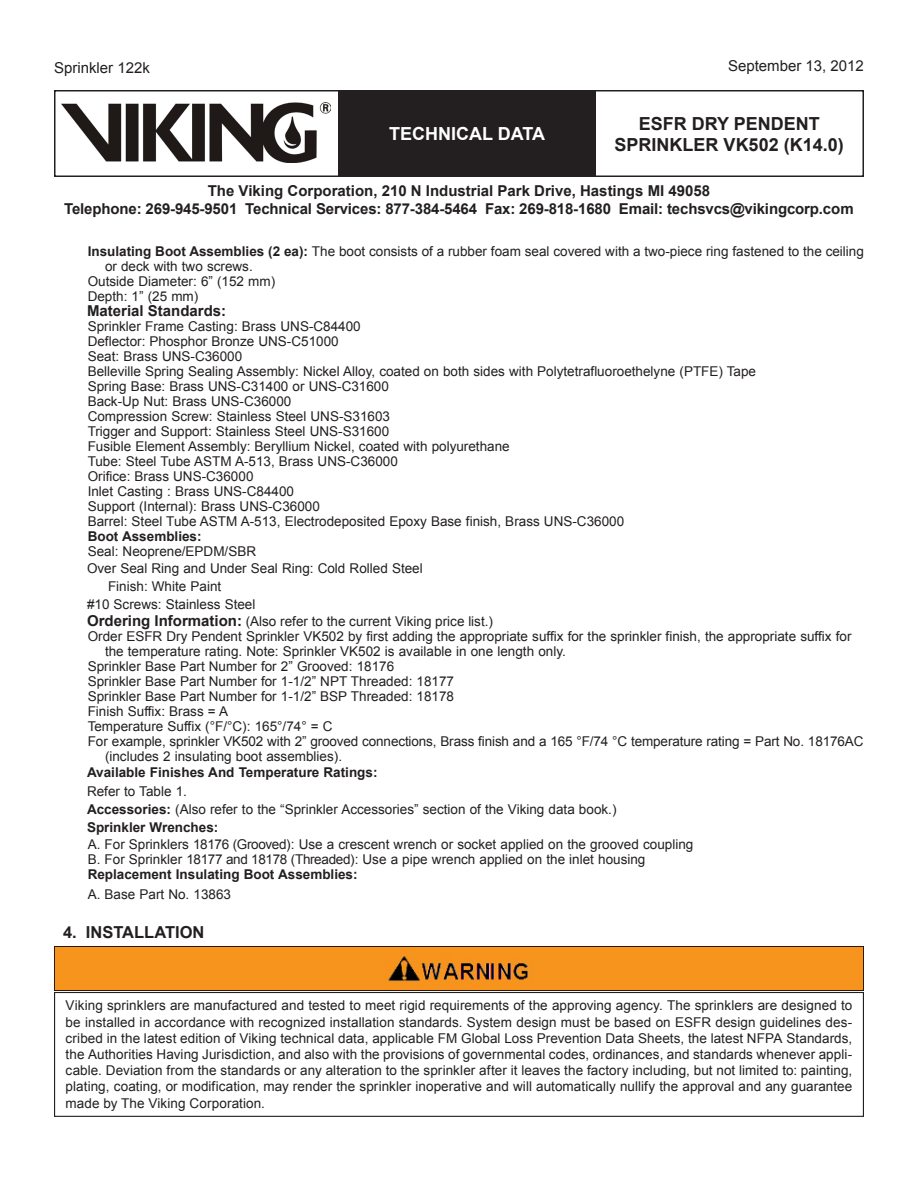
<style>
.page{position:relative;width:918px;height:1188px;background:#fff}
.page>*{position:absolute;margin:0;border:0;box-sizing:border-box;transform-origin:0 0}
.Product_Description{font:700 18px/21.6px "Arial";color:#231f20;text-align:center}
.Black_Header{font:700 18px "Arial";color:#fff}
.Heading{font:700 16.5px "Arial";color:#231f20}
.Viking{font:700 15px "Arial";letter-spacing:-.01em;color:#231f20}
.Heading_2{font:700 15px "Arial";color:#231f20}
.Right_Date{font:15px "Arial";color:#231f20}
.Left_Page_Number{font:15px "Arial";color:#231f20}
.Technical_Data{font:13.5px/15px "Arial";color:#231f20}
.body{font:13.5px/16.2px "Arial";letter-spacing:.005em;color:#231f20;text-align:justify}
.Body_Text{font:13.5px "Arial";color:#231f20}
.Heading_2-2{font:13.5px "Arial";color:#231f20}
.Body_Text-2{font:700 13.5px "Arial";color:#231f20}
.Technical_Data-2{font:700 13.5px "Arial";color:#231f20}
.s1{font-weight:700}
.s2{font-weight:700;font-size:15px}
</style>
<div class="page">
<div style="left:54px;top:90px;width:810px;height:87px;border:2px solid #231f20"></div>
<div style="left:338px;top:91px;width:258px;height:85px;background:#231f20"></div>
<img style="left:62px;top:102px;width:268px;height:60px">
<img style="left:54px;top:947px;width:810px;height:44px">
<div style="left:54px;top:992px;width:810px;height:125px;border:1px solid #231f20"></div>
<p class="Left_Page_Number" style="left:54px;top:58px;width:97px">Sprinkler 122k</p>
<p class="Black_Header" style="left:389px;top:121px;width:157px">TECHNICAL DATA</p>
<p class="Right_Date" style="left:728px;top:56px;width:137px">September 13, 2012</p>
<p class="Product_Description" style="left:615px;top:113px;width:231px">esfr dry pendent sprinkler Vk502 (k14.0)</p>
<p class="Viking" style="left:208px;top:180px;width:504px">The Viking Corporation, 210 N Industrial Park Drive, Hastings MI 49058</p>
<p class="Viking" style="left:64px;top:198px;width:791px">Telephone: 269-945-9501 Technical Services: 877-384-5464 Fax: 269-818-1680 Email: techsvcs@vikingcorp.com</p>
<p class="Technical_Data" style="left:105px;top:244px;width:760px;text-indent:-17px"><span class="s1">Insulating Boot Assemblies (2 ea):</span> The boot consists of a rubber foam seal covered with a two-piece ring fastened to the ceiling or deck with two screws.</p>
<p class="Technical_Data" style="left:88px;top:274px;width:189px">Outside Diameter: 6” (152 mm)</p>
<p class="Technical_Data" style="left:88px;top:289px;width:112px">Depth: 1” (25 mm)</p>
<p class="Heading_2" style="left:87px;top:301px;width:141px">Material Standards:</p>
<p class="Technical_Data" style="left:88px;top:319px;width:275px">Sprinkler Frame Casting: Brass UNS-C84400</p>
<p class="Technical_Data" style="left:88px;top:334px;width:252px">Deflector: Phosphor Bronze UNS-C51000</p>
<p class="Technical_Data" style="left:88px;top:349px;width:156px">Seat: Brass UNS-C36000</p>
<p class="Technical_Data" style="left:88px;top:364px;width:670px">Belleville Spring Sealing Assembly: Nickel Alloy, coated on both sides with Polytetrafluoroethelyne (PTFE) Tape</p>
<p class="Technical_Data" style="left:88px;top:379px;width:303px">Spring Base: Brass UNS-C31400 or UNS-C31600</p>
<p class="Technical_Data" style="left:88px;top:394px;width:205px">Back-Up Nut: Brass UNS-C36000</p>
<p class="Technical_Data" style="left:88px;top:409px;width:304px">Compression Screw: Stainless Steel UNS-S31603</p>
<p class="Technical_Data" style="left:88px;top:424px;width:303px">Trigger and Support: Stainless Steel UNS-S31600</p>
<p class="Technical_Data" style="left:88px;top:439px;width:424px">Fusible Element Assembly: Beryllium Nickel, coated with polyurethane</p>
<p class="Technical_Data" style="left:88px;top:454px;width:312px">Tube: Steel Tube ASTM A-513, Brass UNS-C36000</p>
<p class="Technical_Data" style="left:88px;top:469px;width:167px">Orifice: Brass UNS-C36000</p>
<p class="Technical_Data" style="left:88px;top:484px;width:208px">Inlet Casting : Brass UNS-C84400</p>
<p class="Technical_Data" style="left:88px;top:499px;width:234px">Support (Internal): Brass UNS-C36000</p>
<p class="Technical_Data" style="left:88px;top:514px;width:538px">Barrel: Steel Tube ASTM A-513, Electrodeposited Epoxy Base finish, Brass UNS-C36000</p>
<p class="Technical_Data-2" style="left:88px;top:527px;width:115px">Boot Assemblies:</p>
<p class="Technical_Data" style="left:88px;top:544px;width:170px">Seal: Neoprene/EPDM/SBR</p>
<p class="Body_Text" style="left:87px;top:559px;width:337px">Over Seal Ring and Under Seal Ring: Cold Rolled Steel</p>
<p class="Body_Text" style="left:108px;top:577px;width:115px">Finish: White Paint</p>
<p class="Body_Text" style="left:87px;top:596px;width:170px">#10 Screws: Stainless Steel</p>
<p class="Heading_2-2" style="left:87px;top:612px;width:408px"><span class="s2">Ordering Information:</span> (Also refer to the current Viking price list.)</p>
<p class="Technical_Data" style="left:105px;top:629px;width:748px;text-indent:-17px">Order ESFR Dry Pendent Sprinkler VK502 by first adding the appropriate suffix for the sprinkler finish, the appropriate suffix for the temperature rating. Note: Sprinkler VK502 is available in one length only.</p>
<p class="Technical_Data" style="left:88px;top:659px;width:308px">Sprinkler Base Part Number for 2” Grooved: 18176</p>
<p class="Technical_Data" style="left:88px;top:674px;width:368px">Sprinkler Base Part Number for 1-1/2” NPT Threaded: 18177</p>
<p class="Technical_Data" style="left:88px;top:689px;width:368px">Sprinkler Base Part Number for 1-1/2” BSP Threaded: 18178</p>
<p class="Technical_Data" style="left:88px;top:704px;width:142px">Finish Suffix: Brass = A</p>
<p class="Technical_Data" style="left:88px;top:719px;width:246px">Temperature Suffix (°F/°C): 165°/74° = C</p>
<p class="Technical_Data" style="left:105px;top:734px;width:760px;text-indent:-17px">For example, sprinkler VK502 with 2” grooved connections, Brass finish and a 165 °F/74 °C temperature rating = Part No. 18176AC (includes 2 insulating boot assemblies).</p>
<p class="Body_Text-2" style="left:87px;top:764px;width:292px">Available Finishes And Temperature Ratings:</p>
<p class="Body_Text" style="left:87px;top:782px;width:101px">Refer to Table 1.</p>
<p class="Body_Text" style="left:87px;top:800px;width:531px"><span class="s1">Accessories:</span> (Also refer to the “Sprinkler Accessories” section of the Viking data book.)</p>
<p class="Body_Text-2" style="left:87px;top:819px;width:133px">Sprinkler Wrenches:</p>
<p class="Technical_Data" style="left:88px;top:837px;width:607px">A. For Sprinklers 18176 (Grooved): Use a crescent wrench or socket applied on the grooved coupling</p>
<p class="Technical_Data" style="left:88px;top:852px;width:559px">B. For Sprinkler 18177 and 18178 (Threaded): Use a pipe wrench applied on the inlet housing</p>
<p class="Technical_Data-2" style="left:88px;top:865px;width:271px">Replacement Insulating Boot Assemblies:</p>
<p class="Technical_Data" style="left:88px;top:887px;width:145px">A. Base Part No. 13863</p>
<p class="Heading" style="left:63px;top:922px;width:143px">4. Installation</p>
<p class="body" style="left:66px;top:998px;width:788px">Viking sprinklers are manufactured and tested to meet rigid requirements of the approving agency. The sprinklers are designed to be installed in accordance with recognized installation standards. System design must be based on ESFR design guidelines des&shy;cribed in the latest edition of Viking technical data, applicable FM Global Loss Prevention Data Sheets, the latest NFPA Standards, the Authorities Having Jurisdiction, and also with the provisions of governmental codes, ordinances, and standards whenever appli&shy;cable. Deviation from the standards or any alteration to the sprinkler after it leaves the factory including, but not limited to: painting, plating, coating, or modification, may render the sprinkler inoperative and will automatically nullify the approval and any guarantee made by The Viking Corporation.</p>
</div>
